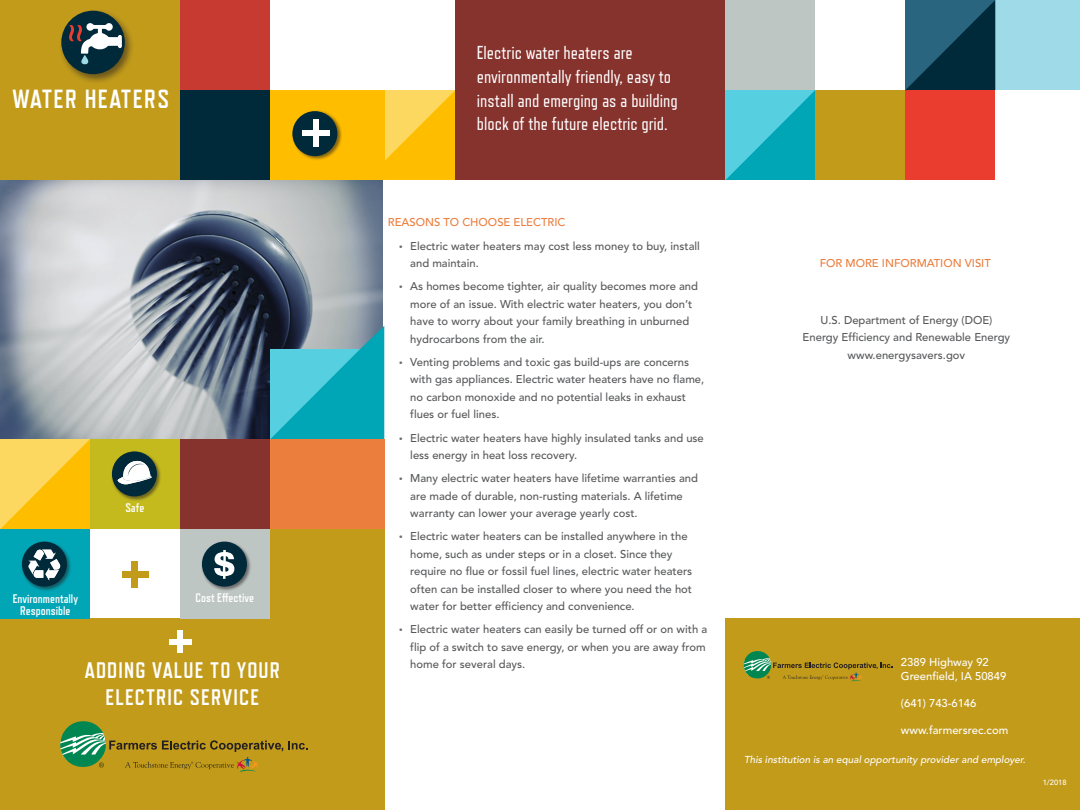
<style>
.page{position:relative;width:1080px;height:810px;background:#fff}
.page>*{position:absolute;margin:0;border:0;box-sizing:border-box;transform-origin:0 0}
.t1{font:700 26.25px "Refrigerator Deluxe";letter-spacing:.05em;color:#fff}
.t2{font:700 22.5px/27.5px "Refrigerator Deluxe";letter-spacing:.05em;color:#fff;text-align:center}
.t3{font:18.75px/23.8px "Refrigerator Deluxe";color:#fff}
.t4{font:700 12.5px "Refrigerator Deluxe";color:#fff}
.t5{font:500 11.25px/17.5px "Avenir";color:#57585a}
.t6{font:500 11.25px "Avenir";color:#fff}
.t7{font:500 11.25px "Avenir";color:#eb7d3d}
.t8{font:500 10px "Avenir";color:#fff}
.t9{font:500 7.5px "Avenir";color:#fff}
.s1{font-family:"Myriad Pro";font-weight:400;font-size:12.5px;color:#6c6d70}
</style>
<div class="page">
<img style="left:0;top:180px;width:382px;height:259px">
<div style="left:0;top:0;width:180px;height:180px;background:#c29b1b"></div>
<div style="left:180px;top:90px;width:90px;height:90px;background:#00293a"></div>
<svg style="left:270px;top:326px;width:114px;height:113px;background:#30abba"></svg>
<div style="left:0;top:619px;width:384px;height:191px;background:#c29b1b"></div>
<div style="left:180px;top:439px;width:90px;height:90px;background:#86322d"></div>
<div style="left:270px;top:529px;width:114px;height:90px;background:#c29b1b"></div>
<div style="left:270px;top:439px;width:114px;height:90px;background:#eb7d3d"></div>
<svg style="left:0;top:439px;width:90px;height:90px;background:#fdca31"></svg>
<div style="left:122px;top:571px;width:27px;height:7px;background:#c29b1b"></div>
<div style="left:132px;top:561px;width:6px;height:27px;background:#c29b1b"></div>
<div style="left:180px;top:529px;width:90px;height:90px;background:#bec6c4"></div>
<div style="left:0;top:529px;width:90px;height:90px;background:#00a5b6"></div>
<div style="left:90px;top:439px;width:90px;height:90px;background:#c4ba1e"></div>
<div style="left:169px;top:639px;width:23px;height:5px;background:#fff"></div>
<div style="left:178px;top:630px;width:5px;height:23px;background:#fff"></div>
<div style="left:270px;top:90px;width:114px;height:90px;background:#ffbd00"></div>
<div style="left:291px;top:110px;width:51px;height:51px;background:#231f20;opacity:.55"></div>
<div style="left:292px;top:111px;width:45px;height:45px;background:#00293a;border-radius:50%"></div>
<div style="left:313px;top:119px;width:5px;height:28px;background:#fff"></div>
<div style="left:302px;top:130px;width:28px;height:6px;background:#fff"></div>
<div style="left:59px;top:9px;width:76px;height:76px;background:#231f20;opacity:.55"></div>
<div style="left:61px;top:11px;width:64px;height:63px;background:#00293a;border-radius:50%"></div>
<svg style="left:69px;top:23px;width:53px;height:42px"></svg>
<div style="left:180px;top:0;width:90px;height:90px;background:#c73a32"></div>
<div style="left:21px;top:541px;width:51px;height:51px;background:#231f20;opacity:.55"></div>
<div style="left:22px;top:542px;width:45px;height:45px;background:#00293a;border-radius:50%"></div>
<svg style="left:28px;top:549px;width:32px;height:31px"></svg>
<div style="left:201px;top:541px;width:51px;height:51px;background:#231f20;opacity:.55"></div>
<div style="left:202px;top:542px;width:45px;height:45px;background:#00293a;border-radius:50%"></div>
<svg style="left:214px;top:550px;width:20px;height:29px"></svg>
<div style="left:111px;top:451px;width:51px;height:50px;background:#231f20;opacity:.55"></div>
<div style="left:112px;top:451px;width:45px;height:45px;background:#00293a;border-radius:50%"></div>
<svg style="left:117px;top:460px;width:35px;height:25px"></svg>
<svg style="left:60px;top:721px;width:248px;height:51px"></svg>
<div style="left:995px;top:0;width:85px;height:90px;background:#9fdae8"></div>
<div style="left:725px;top:619px;width:355px;height:191px;background:#c29b1b"></div>
<div style="left:725px;top:0;width:90px;height:90px;background:#bec6c4"></div>
<svg style="left:725px;top:90px;width:90px;height:90px;background:#2bbacb"></svg>
<svg style="left:384px;top:90px;width:71px;height:90px;background:#fdc725"></svg>
<div style="left:815px;top:90px;width:90px;height:90px;background:#c29b1b"></div>
<div style="left:905px;top:90px;width:90px;height:90px;background:#ea3d2f"></div>
<div style="left:455px;top:0;width:270px;height:180px;background:#86322d"></div>
<svg style="left:905px;top:0;width:90px;height:90px;background:#14475c"></svg>
<svg style="left:744px;top:651px;width:148px;height:31px"></svg>
<p class="t1" style="left:12px;top:83px;width:158px">WATER HEATERS</p>
<p class="t4" style="left:13px;top:591px;width:67px">Environmentally</p>
<p class="t4" style="left:20px;top:603px;width:52px">Responsible</p>
<p class="t4" style="left:125px;top:501px;width:21px">Safe</p>
<p class="t4" style="left:195px;top:591px;width:60px">Cost Effective</p>
<p class="t2" style="left:85px;top:656px;width:197px">ADDING VALUE TO YOUR<br>ELECTRIC SERVICE</p>
<p class="t3" style="left:477px;top:41px;width:202px">Electric water heaters are environmentally friendly, easy to install and emerging as a building block of the future electric grid.</p>
<p class="t7" style="left:388px;top:215px;width:179px">REASONS TO CHOOSE ELECTRIC</p>
<p class="t5" style="left:410px;top:237px;width:291px;text-indent:-11px"><span class="s1">•</span> Electric water heaters may cost less money to buy, install and maintain.</p>
<p class="t5" style="left:410px;top:278px;width:289px;text-indent:-11px"><span class="s1">•</span> As homes become tighter, air quality becomes more and more of an issue. With electric water heaters, you don’t have to worry about your family breathing in unburned hydrocarbons from the air.</p>
<p class="t5" style="left:410px;top:354px;width:296px;text-indent:-11px"><span class="s1">•</span> Venting problems and toxic gas build-ups are concerns with gas appliances. Electric water heaters have no flame, no carbon monoxide and no potential leaks in exhaust flues or fuel lines.</p>
<p class="t5" style="left:410px;top:429px;width:295px;text-indent:-11px"><span class="s1">•</span> Electric water heaters have highly insulated tanks and use less energy in heat loss recovery.</p>
<p class="t5" style="left:410px;top:470px;width:289px;text-indent:-11px"><span class="s1">•</span> Many electric water heaters have lifetime warranties and are made of durable, non-rusting materials. A lifetime warranty can lower your average yearly cost.</p>
<p class="t5" style="left:410px;top:528px;width:283px;text-indent:-11px"><span class="s1">•</span> Electric water heaters can be installed anywhere in the home, such as under steps or in a closet. Since they require no flue or fossil fuel lines, electric water heaters often can be installed closer to where you need the hot water for better efficiency and convenience.</p>
<p class="t5" style="left:410px;top:621px;width:298px;text-indent:-11px"><span class="s1">•</span> Electric water heaters can easily be turned off or on with a flip of a switch to save energy, or when you are away from home for several days.</p>
<p class="t7" style="left:820px;top:256px;width:173px">FOR MORE INFORMATION VISIT</p>
<p class="t5" style="left:820px;top:311px;width:173px">U.S. Department of Energy (DOE)</p>
<p class="t5" style="left:803px;top:329px;width:209px">Energy Efficiency and Renewable Energy</p>
<p class="t5" style="left:848px;top:346px;width:119px">www.energysavers.gov</p>
<p class="t6" style="left:901px;top:656px;width:89px">2389 Highway 92</p>
<p class="t6" style="left:901px;top:670px;width:107px">Greenfield, IA 50849</p>
<p class="t6" style="left:901px;top:697px;width:77px">(641) 743-6146</p>
<p class="t6" style="left:901px;top:724px;width:109px">www.farmersrec.com</p>
<p class="t8" style="left:744px;top:753px;width:285px">This institution is an equal opportunity provider and employer.</p>
<p class="t9" style="left:1043px;top:778px;width:25px">1/2018</p>
</div>
